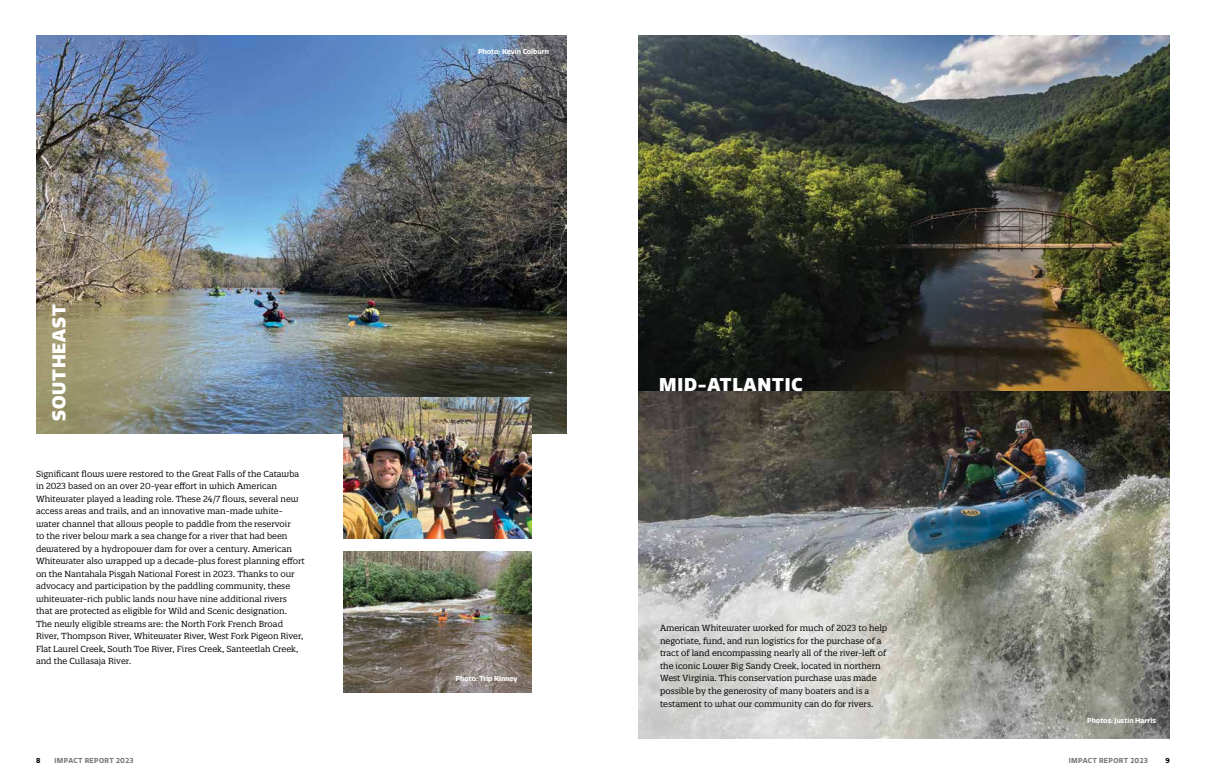
<style>
.page{position:relative;width:1206px;height:783px;background:#fff}
.page>*{position:absolute;margin:0;border:0;box-sizing:border-box;transform-origin:0 0}
.t1{font:900 18px "Quatro";letter-spacing:.05em;color:#fff}
.t2{font:8.5px/12.5px "Quatro Slab";color:#000}
.t3{font:700 7px "Quatro";color:#fff}
.t4{font:700 7px "Quatro";letter-spacing:.05em;color:#77787b}
.t5{font:700 7px "Quatro";color:#000}
</style>
<div class="page">
<img style="left:639px;top:35px;width:531px;height:703px">
<img style="left:36px;top:35px;width:531px;height:399px">
<img style="left:343px;top:397px;width:188px;height:141px">
<img style="left:343px;top:551px;width:188px;height:142px">
<h1 class="t1" style="left:48px;top:421px;width:118px;rotate:-90deg">SOUTHEAST</h1>
<p class="t2" style="left:36px;top:468px;width:270px">Significant flows were restored to the Great Falls of the Catawba in 2023 based on an over 20-year effort in which American Whitewater played a leading role. These 24/7 flows, several new access areas and trails, and an innovative man-made white&shy;water channel that allows people to paddle from the reservoir<br>to the river below mark a sea change for a river that had been dewatered by a hydropower dam for over a century. American Whitewater also wrapped up a decade-plus forest planning effort on the Nantahala Pisgah National Forest in 2023. Thanks to our advocacy and participation by the paddling community, these whitewater-rich public lands now have nine additional rivers that are protected as eligible for Wild and Scenic designation.<br>The newly eligible streams are: the North Fork French Broad River, Thompson River, Whitewater River, West Fork Pigeon River, Flat Laurel Creek, South Toe River, Fires Creek, Santeetlah Creek, and the Cullasaja River.</p>
<p class="t3" style="left:478px;top:47px;width:72px">Photo: Kevin Colburn</p>
<p class="t3" style="left:456px;top:674px;width:63px">Photo: Trip Kinney</p>
<h1 class="t1" style="left:659px;top:374px;width:145px">MID-ATLANTIC</h1>
<p class="t2" style="left:660px;top:622px;width:229px">American Whitewater worked for much of 2023 to help negotiate, fund, and run logistics for the purchase of a tract of land encompassing nearly all of the river-left of the iconic Lower Big Sandy Creek, located in northern West Virginia. This conservation purchase was made possible by the generosity of many boaters and is a testament to what our community can do for rivers.</p>
<p class="t3" style="left:1087px;top:717px;width:70px">Photos: Justin Harris</p>
<p class="t5" style="left:36px;top:756px;width:6px">8</p>
<p class="t4" style="left:54px;top:756px;width:81px">IMPACT REPORT 2023</p>
<p class="t4" style="left:1069px;top:756px;width:81px">IMPACT REPORT 2023</p>
<p class="t5" style="left:1166px;top:756px;width:6px">9</p>
</div>
